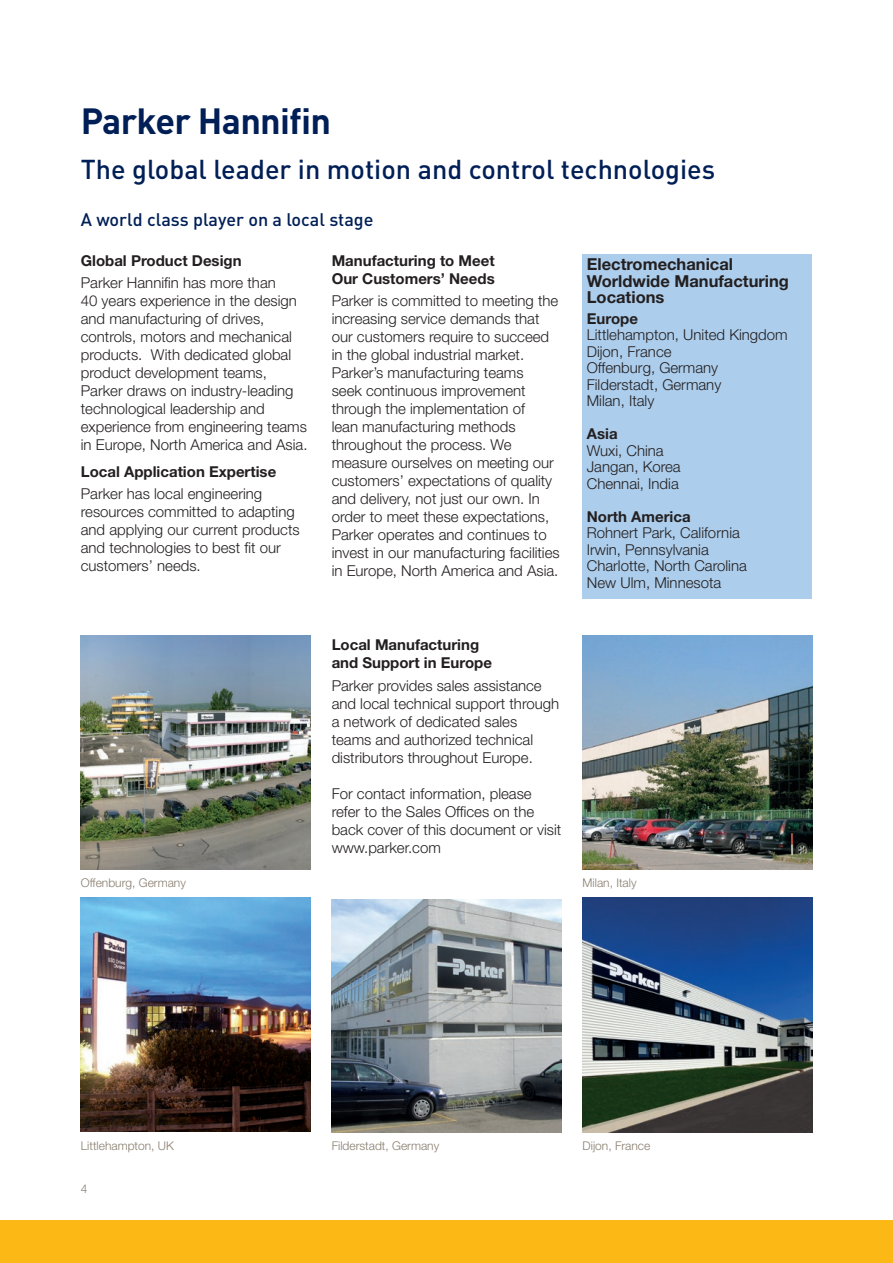
<style>
.page{position:relative;width:893px;height:1263px;background:#fff}
.page>*{position:absolute;margin:0;border:0;box-sizing:border-box;transform-origin:0 0}
.t1{font:700 36px "DINOT";letter-spacing:-.02em;color:#001f56}
.t2{font:500 27px "DINOT";color:#001f56}
.t3{font:500 18px "DINOT";color:#001f56}
.t4{font:700 16.5px/16.5px "Helvetica Neue LT Std";color:#231f20}
.t5{font:300 15px/18px "Helvetica Neue LT Std";color:#231f20}
.t6{font:700 15px/18px "Helvetica Neue LT Std";color:#231f20}
.t7{font:300 12px "Helvetica Neue LT Std";color:#887d6e}
</style>
<div class="page">
<div style="left:0;top:1220px;width:893px;height:43px;background:#fcb814"></div>
<img style="left:81px;top:635px;width:229px;height:234px">
<img style="left:81px;top:897px;width:229px;height:234px">
<img style="left:583px;top:635px;width:229px;height:234px">
<img style="left:583px;top:897px;width:229px;height:235px">
<img style="left:332px;top:899px;width:229px;height:234px">
<div style="left:583px;top:254px;width:229px;height:345px;background:#accdeb"></div>
<h1 class="t1" style="left:81px;top:96px;width:252px">Parker Hannifin</h1>
<h2 class="t2" style="left:81px;top:151px;width:636px">The global leader in motion and control technologies</h2>
<p class="t3" style="left:81px;top:208px;width:294px">A world class player on a local stage</p>
<p class="t6" style="left:81px;top:251px;width:162px">Global Product Design</p>
<p class="t5" style="left:81px;top:273px;width:228px">Parker Hannifin has more than<br>40 years experience in the design and manufacturing of drives, controls, motors and mechanical products. With dedicated global product development teams,<br>Parker draws on industry-leading technological leadership and experience from engineering teams in Europe, North America and Asia.</p>
<p class="t6" style="left:81px;top:462px;width:197px">Local Application Expertise</p>
<p class="t5" style="left:81px;top:484px;width:220px">Parker has local engineering resources committed to adapting and applying our current products and technologies to best fit our customers’ needs.</p>
<p class="t6" style="left:332px;top:251px;width:165px">Manufacturing to Meet<br>Our Customers’ Needs</p>
<p class="t5" style="left:332px;top:291px;width:230px">Parker is committed to meeting the increasing service demands that our customers require to succeed in the global industrial market.<br>Parker’s manufacturing teams<br>seek continuous improvement through the implementation of<br>lean manufacturing methods throughout the process. We measure ourselves on meeting our customers’ expectations of quality and delivery, not just our own. In order to meet these expectations,<br>Parker operates and continues to invest in our manufacturing facilities in Europe, North America and Asia.</p>
<p class="t4" style="left:587px;top:256px;width:204px">Electromechanical<br>Worldwide Manufacturing<br>Locations</p>
<p class="t6" style="left:587px;top:309px;width:53px">Europe</p>
<p class="t5" style="left:587px;top:326px;width:202px;line-height:16.5px">Littlehampton, United Kingdom<br>Dijon, France<br>Offenburg, Germany<br>Filderstadt, Germany<br>Milan, Italy</p>
<p class="t6" style="left:587px;top:425px;width:32px">Asia</p>
<p class="t5" style="left:587px;top:442px;width:95px;line-height:16.5px">Wuxi, China<br>Jangan, Korea<br>Chennai, India</p>
<p class="t6" style="left:587px;top:507px;width:105px">North America</p>
<p class="t5" style="left:587px;top:524px;width:162px;line-height:16.5px">Rohnert Park, California<br>Irwin, Pennsylvania<br>Charlotte, North Carolina<br>New Ulm, Minnesota</p>
<p class="t7" style="left:81px;top:875px;width:107px">Offenburg, Germany</p>
<p class="t7" style="left:81px;top:1139px;width:95px">Littlehampton, UK</p>
<p class="t7" style="left:81px;top:1181px;width:8px">4</p>
<p class="t6" style="left:332px;top:636px;width:162px">Local Manufacturing and Support in Europe</p>
<p class="t5" style="left:332px;top:676px;width:229px">Parker provides sales assistance and local technical support through a network of dedicated sales teams and authorized technical distributors throughout Europe.</p>
<p class="t5" style="left:332px;top:784px;width:231px">For contact information, please refer to the Sales Offices on the back cover of this document or visit www.parker.com</p>
<p class="t7" style="left:583px;top:875px;width:55px">Milan, Italy</p>
<p class="t7" style="left:332px;top:1139px;width:109px">Filderstadt, Germany</p>
<p class="t7" style="left:583px;top:1139px;width:69px">Dijon, France</p>
</div>
